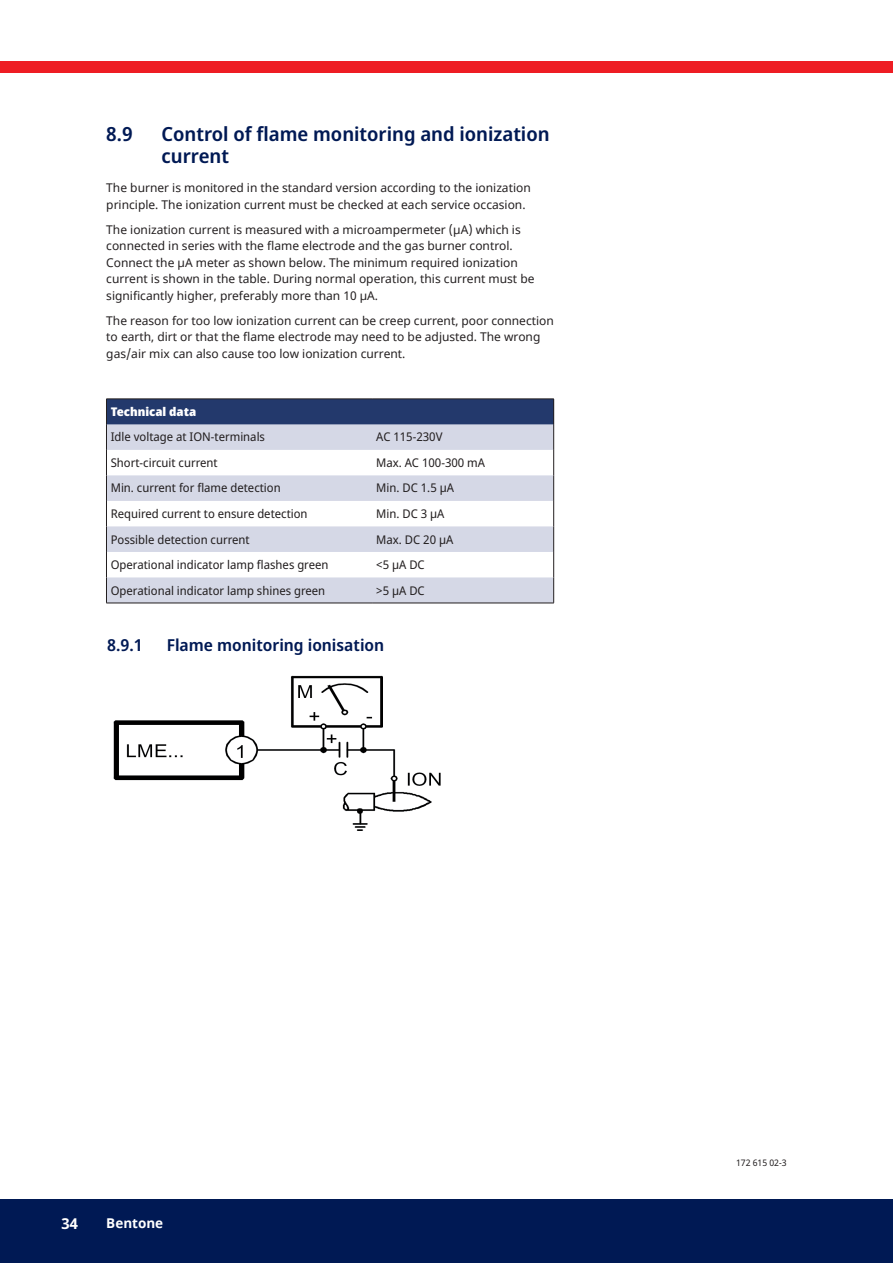
<style>
.page{position:relative;width:893px;height:1263px;background:#fff}
.page>*{position:absolute;margin:0;border:0;box-sizing:border-box;transform-origin:0 0}
.t1{font:600 19.5px/22.5px "Noto Sans Display";color:#001954}
.t2{font:600 16.5px "Noto Sans Display";color:#001954}
.t3{font:700 15px "Noto Sans";color:#fff}
.t4{font:700 13.5px "Noto Sans";color:#fff}
.t5{font:12px/16.5px "Noto Sans";color:#231f20}
.t6{font:12px "Noto Sans Display";color:#231f20}
.t7{font:900 12px "Noto Sans Display";color:#fff}
.t8{font:9px "Noto Sans Display";color:#231f20}
</style>
<div class="page">
<div style="left:0;top:1199px;width:893px;height:64px;background:#001954"></div>
<div style="left:0;top:62px;width:893px;height:11px;background:#ee1d23"></div>
<div style="left:106px;top:399px;width:448px;height:25px;background:#23396c"></div>
<svg style="left:107px;top:424px;width:446px;height:179px;fill:#d5d8e6"></svg>
<hr style="left:106px;top:399px;width:266px;height:1px;background:#231f20">
<hr style="left:372px;top:399px;width:182px;height:1px;background:#231f20">
<svg style="left:106px;top:400px;width:1px;height:203px"></svg>
<svg style="left:553px;top:399px;width:1px;height:204px"></svg>
<hr style="left:106px;top:603px;width:266px;height:1px;background:#231f20">
<hr style="left:372px;top:603px;width:182px;height:1px;background:#231f20">
<svg style="left:113px;top:675px;width:328px;height:156px"></svg>
<div style="left:118px;top:783px;width:109px;height:16px;background:#fff"></div>
<h1 class="t1" style="left:106px;top:124px;width:28px">8.9</h1>
<h1 class="t1" style="left:162px;top:123px;width:389px">Control of flame monitoring and ionization current</h1>
<p class="t5" style="left:106px;top:181px;width:426px">The burner is monitored in the standard version according to the ionization principle. The ionization current must be checked at each service occasion.</p>
<p class="t5" style="left:106px;top:222px;width:430px">The ionization current is measured with a microampermeter (µA) which is connected in series with the flame electrode and the gas burner control.<br>Connect the µA meter as shown below. The minimum required ionization current is shown in the table. During normal operation, this current must be significantly higher, preferably more than 10 µA.</p>
<p class="t5" style="left:106px;top:313px;width:449px">The reason for too low ionization current can be creep current, poor connection to earth, dirt or that the flame electrode may need to be adjusted. The wrong gas/air mix can also cause too low ionization current.</p>
<p class="t7" style="left:111px;top:403px;width:87px">Technical data</p>
<p class="t6" style="left:111px;top:432px;width:156px">Idle voltage at ION-terminals</p>
<p class="t6" style="left:376px;top:429px;width:68px">AC 115-230V</p>
<p class="t6" style="left:111px;top:458px;width:108px">Short-circuit current</p>
<p class="t6" style="left:376px;top:454px;width:110px">Max. AC 100-300 mA</p>
<p class="t6" style="left:111px;top:480px;width:172px">Min. current for flame detection</p>
<p class="t6" style="left:376px;top:480px;width:79px">Min. DC 1.5 µA</p>
<p class="t6" style="left:111px;top:509px;width:198px">Required current to ensure detection</p>
<p class="t6" style="left:376px;top:505px;width:70px">Min. DC 3 µA</p>
<p class="t6" style="left:111px;top:534px;width:140px">Possible detection current</p>
<p class="t6" style="left:376px;top:531px;width:79px">Max. DC 20 µA</p>
<p class="t6" style="left:111px;top:556px;width:219px">Operational indicator lamp flashes green</p>
<p class="t6" style="left:376px;top:556px;width:50px">&lt;5 µA DC</p>
<p class="t6" style="left:111px;top:582px;width:216px">Operational indicator lamp shines green</p>
<p class="t6" style="left:376px;top:582px;width:50px">&gt;5 µA DC</p>
<h2 class="t2" style="left:107px;top:639px;width:37px">8.9.1</h2>
<h2 class="t2" style="left:167px;top:639px;width:219px">Flame monitoring ionisation</h2>
<p class="t3" style="left:62px;top:1217px;width:18px">34</p>
<p class="t4" style="left:106px;top:1215px;width:58px">Bentone</p>
<p class="t8" style="left:736px;top:1157px;width:52px">172 615 02-3</p>
</div>
